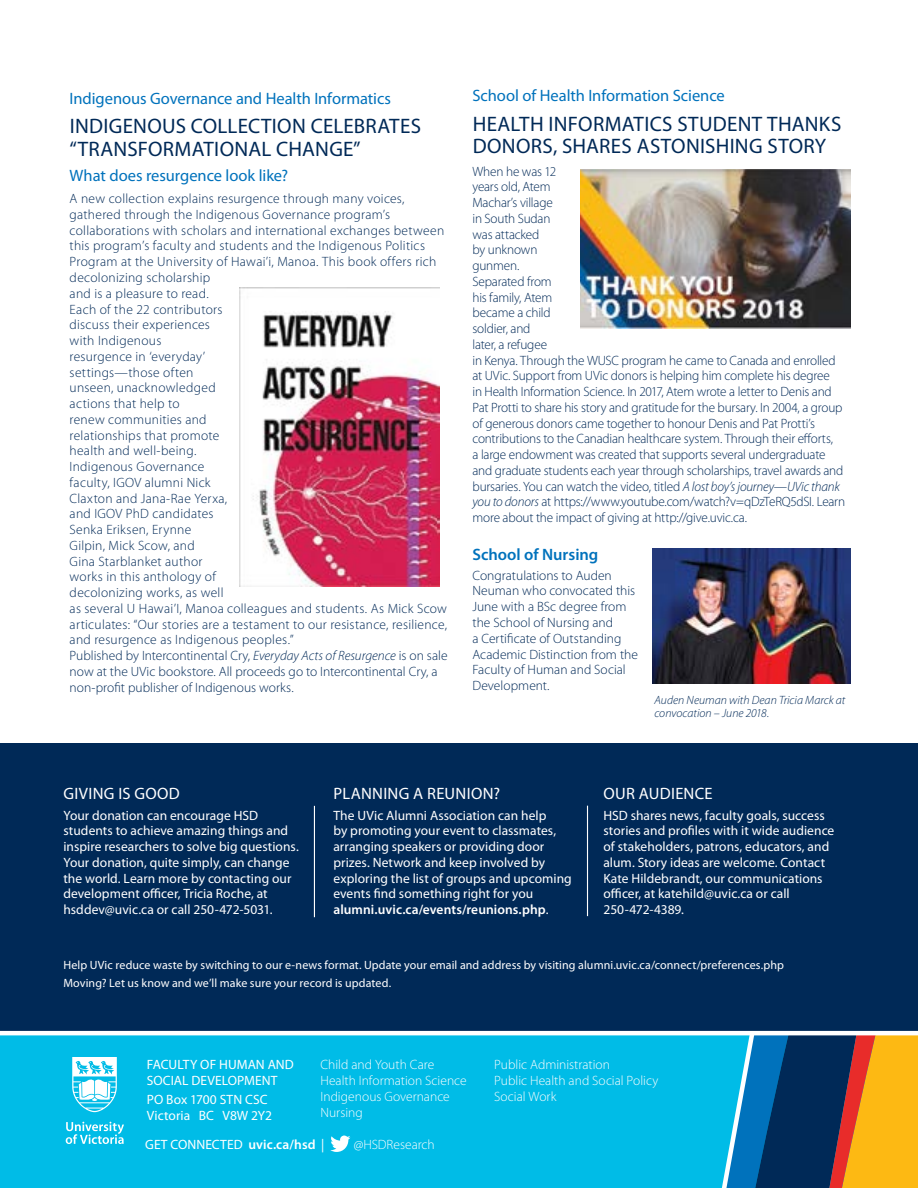
<style>
.page{position:relative;width:918px;height:1188px;background:#fff}
.page>*{position:absolute;margin:0;border:0;box-sizing:border-box;transform-origin:0 0}
.t1{font:21px/22.5px "Myriad Pro";letter-spacing:.015em;color:#002957}
.t2{font:16.5px "Myriad Pro";letter-spacing:-.005em;color:#0072bc}
.t3{font:16.5px "Myriad Pro";letter-spacing:.02em;color:#fff}
.t4{font:600 16.5px "Myriad Pro";color:#0072bc}
.t5{font:300 13.5px/15.8px "Myriad Pro";letter-spacing:.005em;color:#002957}
.t6{font:300 13.5px/15.8px "Myriad Pro";letter-spacing:-.015em;color:#002957}
.t7{font:13.5px/15.8px "Myriad Pro";letter-spacing:.005em;color:#fff}
.t8{font:300 13.5px/15.8px "Myriad Pro";color:#fff}
.t9{font:12px/18px "Myriad Pro";letter-spacing:.005em;color:#fff}
.t10{font:italic 300 12px/13.5px "Myriad Pro";color:#002957}
.s1{font-style:italic}
.s2{font-weight:600}
</style>
<div class="page">
<div style="left:0;top:1033px;width:918px;height:155px;background:#00bce7"></div>
<div style="left:0;top:743px;width:918px;height:291px;background:#002957"></div>
<svg style="left:66px;top:1122px;width:58px;height:22px"></svg>
<svg style="left:72px;top:1058px;width:45px;height:54px"></svg>
<svg style="left:330px;top:1136px;width:20px;height:16px"></svg>
<hr style="left:314px;top:806px;width:1px;height:111px;background:#fff">
<hr style="left:587px;top:806px;width:1px;height:110px;background:#fff">
<img style="left:580px;top:169px;width:271px;height:159px">
<img style="left:240px;top:287px;width:199px;height:300px">
<img style="left:653px;top:549px;width:197px;height:135px">
<svg style="left:715px;top:1030px;width:203px;height:158px;background:#5d7265"></svg>
<hr style="left:0;top:1031px;width:918px;height:4px;background:#fff">
<p class="t2" style="left:70px;top:89px;width:323px">Indigenous Governance and Health Informatics</p>
<h1 class="t1" style="left:70px;top:115px;width:353px">INDIGENOUS COLLECTION CELEBRATES “TRANSFORMATIONAL CHANGE”</h1>
<p class="t2" style="left:70px;top:165px;width:220px">What does resurgence look like?</p>
<p class="t5" style="left:70px;top:191px;width:380px">A new collection explains resurgence through many voices, gathered through the Indigenous Governance program’s collaborations with scholars and international exchanges between this program’s faculty and students and the Indigenous Politics Program at the University of Hawai’i, Manoa. This book offers rich decolonizing scholarship<br>and is a pleasure to read.<br>Each of the 22 contributors<br>discuss their experiences<br>with Indigenous<br>resurgence in ‘everyday’<br>settings—those often<br>unseen, unacknowledged<br>actions that help to<br>renew communities and<br>relationships that promote<br>health and well-being.<br>Indigenous Governance<br>faculty, IGOV alumni Nick<br>Claxton and Jana-Rae Yerxa,<br>and IGOV PhD candidates<br>Senka Eriksen, Erynne<br>Gilpin, Mick Scow, and<br>Gina Starblanket author<br>works in this anthology of<br>decolonizing works, as well<br>as several U Hawai’I, Manoa colleagues and students. As Mick Scow articulates: “Our stories are a testament to our resistance, resilience, and resurgence as Indigenous peoples.”<br>Published by Intercontinental Cry, <span class="s1">Everyday Acts of Resurgence</span> is on sale now at the UVic bookstore. All proceeds go to Intercontinental Cry, a non-profit publisher of Indigenous works.</p>
<p class="t2" style="left:472px;top:86px;width:254px">School of Health Information Science</p>
<h1 class="t1" style="left:473px;top:112px;width:370px">HEALTH INFORMATICS STUDENT THANKS<br>DONORS, SHARES ASTONISHING STORY</h1>
<p class="t6" style="left:472px;top:163px;width:374px">When he was 12<br>years old, Atem<br>Machar’s village<br>in South Sudan<br>was attacked<br>by unknown<br>gunmen.<br>Separated from<br>his family, Atem<br>became a child<br>soldier, and<br>later, a refugee<br>in Kenya. Through the WUSC program he came to Canada and enrolled at UVic. Support from UVic donors is helping him complete his degree<br>in Health Information Science. In 2017, Atem wrote a letter to Denis and Pat Protti to share his story and gratitude for the bursary. In 2004, a group of generous donors came together to honour Denis and Pat Protti’s contributions to the Canadian healthcare system. Through their efforts,<br>a large endowment was created that supports several undergraduate and graduate students each year through scholarships, travel awards and bursaries. You can watch the video, titled <span class="s1">A lost boy’s journey—UVic thank you to donors</span> at https://www.youtube.com/watch?v=qDzTeRQ5dSI. Learn more about the impact of giving at http://give.uvic.ca.</p>
<p class="t4" style="left:472px;top:544px;width:127px">School of Nursing</p>
<p class="t5" style="left:473px;top:567px;width:167px">Congratulations to Auden<br>Neuman who convocated this<br>June with a BSc degree from the School of Nursing and<br>a Certificate of Outstanding<br>Academic Distinction from the<br>Faculty of Human and Social<br>Development.</p>
<p class="t10" style="left:654px;top:693px;width:192px">Auden Neuman with Dean Tricia Marck at convocation – June 2018.</p>
<p class="t3" style="left:64px;top:784px;width:118px">GIVING IS GOOD</p>
<p class="t7" style="left:63px;top:807px;width:237px">Your donation can encourage HSD students to achieve amazing things and inspire researchers to solve big questions.<br>Your donation, quite simply, can change the world. Learn more by contacting our development officer, Tricia Roche, at hsddev@uvic.ca or call 250-472-5031.</p>
<p class="t3" style="left:334px;top:784px;width:168px">PLANNING A REUNION?</p>
<p class="t7" style="left:333px;top:807px;width:240px">The UVic Alumni Association can help<br>by promoting your event to classmates, arranging speakers or providing door prizes. Network and keep involved by exploring the list of groups and upcoming events find something right for you <span class="s2">alumni.uvic.ca/events/reunions.php</span>.</p>
<p class="t3" style="left:604px;top:784px;width:111px">OUR AUDIENCE</p>
<p class="t7" style="left:603px;top:807px;width:232px">HSD shares news, faculty goals, success stories and profiles with it wide audience of stakeholders, patrons, educators, and alum. Story ideas are welcome. Contact Kate Hildebrandt, our communications officer, at katehild@uvic.ca or call 250-472-4389.</p>
<p class="t9" style="left:63px;top:956px;width:722px">Help UVic reduce waste by switching to our e-news format. Update your email and address by visiting alumni.uvic.ca/connect/preferences.php<br>Moving? Let us know and we’ll make sure your record is updated.</p>
<p class="t7" style="left:147px;top:1057px;width:149px">FACULTY OF HUMAN AND<br>SOCIAL DEVELOPMENT</p>
<p class="t7" style="left:147px;top:1092px;width:127px">PO Box 1700 STN CSC<br>Victoria BC V8W 2Y2</p>
<p class="t8" style="left:321px;top:1057px;width:148px">Child and Youth Care<br>Health Information Science<br>Indigenous Governance<br>Nursing</p>
<p class="t8" style="left:494px;top:1057px;width:166px">Public Administration<br>Public Health and Social Policy<br>Social Work</p>
<p class="t7" style="left:145px;top:1136px;width:181px">GET CONNECTED <span class="s2">uvic.ca/hsd</span> |</p>
<p class="t8" style="left:354px;top:1136px;width:83px">@HSDResearch</p>
</div>
